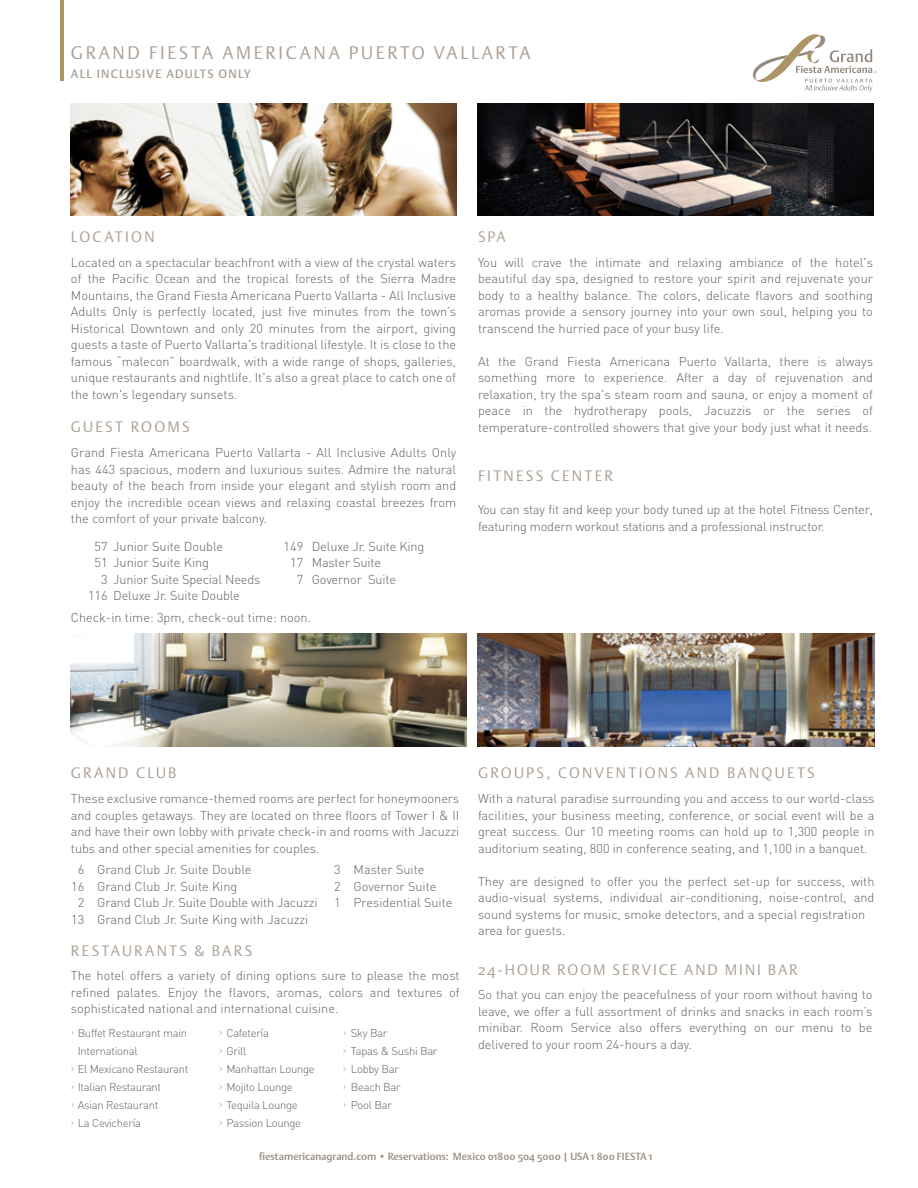
<style>
.page{position:relative;width:918px;height:1188px;background:#fff}
.page>*{position:absolute;margin:0;border:0;box-sizing:border-box;transform-origin:0 0}
.t1{font:300 18px "DTL Argo ST";letter-spacing:.15em;color:#aca095}
.t2{font:300 15px "DTL Argo ST";letter-spacing:.15em;color:#aca095}
.t3{font:300 15px "DTL Argo ST";letter-spacing:.13em;color:#aca095}
.t4{font:300 12.75px/16.5px "DIN";color:#65615d;text-align:justify}
.t5{font:500 12px "DTL Argo ST";letter-spacing:.1em;color:#aca095}
.t6{font:300 11.25px/18px "DIN";letter-spacing:-.025em;color:#65615d}
.t7{font:500 10.2px "DTL Argo ST";color:#978b82}
.s1{color:#aca095}
</style>
<div class="page">
<img style="left:71px;top:103px;width:385px;height:112px">
<img style="left:478px;top:633px;width:396px;height:113px">
<img style="left:478px;top:103px;width:396px;height:113px">
<img style="left:71px;top:633px;width:395px;height:113px">
<hr style="left:60px;top:0;width:4px;height:81px;background:#ab9766">
<svg style="left:753px;top:34px;width:123px;height:58px"></svg>
<h1 class="t1" style="left:71px;top:41px;width:461px">GRAND FIESTA AMERICANA PUERTO VALLARTA</h1>
<p class="t5" style="left:71px;top:67px;width:181px">ALL INCLUSIVE ADULTS ONLY</p>
<p class="t2" style="left:71px;top:227px;width:85px">LOCATION</p>
<p class="t4" style="left:71px;top:254px;width:387px">Located on a spectacular beachfront with a view of the crystal waters of the Pacific Ocean and the tropical forests of the Sierra Madre Mountains, the Grand Fiesta Americana Puerto Vallarta - All Inclusive Adults Only is perfectly located, just five minutes from the town’s Historical Downtown and only 20 minutes from the airport, giving guests a taste of Puerto Vallarta's traditional lifestyle. It is close to the famous “malecon” boardwalk, with a wide range of shops, galleries, unique restaurants and nightlife. It's also a great place to catch one of the town's legendary sunsets.</p>
<p class="t2" style="left:71px;top:418px;width:120px">GUEST ROOMS</p>
<p class="t4" style="left:71px;top:444px;width:387px">Grand Fiesta Americana Puerto Vallarta - All Inclusive Adults Only has 443 spacious, modern and luxurious suites. Admire the natural beauty of the beach from inside your elegant and stylish room and enjoy the incredible ocean views and relaxing coastal breezes from the comfort of your private balcony.</p>
<p class="t4" style="left:95px;top:538px;width:130px">57 Junior Suite Double</p>
<p class="t4" style="left:95px;top:554px;width:116px">51 Junior Suite King</p>
<p class="t4" style="left:101px;top:571px;width:161px">3 Junior Suite Special Needs</p>
<p class="t4" style="left:88px;top:587px;width:153px">116 Deluxe Jr. Suite Double</p>
<p class="t4" style="left:284px;top:538px;width:21px;text-align:right">149<br>17<br>7</p>
<p class="t4" style="left:312px;top:538px;width:114px;text-align:left">Deluxe Jr. Suite King<br>Master Suite<br>Governor Suite</p>
<p class="t4" style="left:71px;top:609px;width:242px">Check-in time: 3pm, check-out time: noon.</p>
<p class="t2" style="left:478px;top:227px;width:29px">SPA</p>
<p class="t4" style="left:478px;top:254px;width:397px">You will crave the intimate and relaxing ambiance of the hotel's beautiful day spa, designed to restore your spirit and rejuvenate your body to a healthy balance. The colors, delicate flavors and soothing aromas provide a sensory journey into your own soul, helping you to transcend the hurried pace of your busy life.</p>
<p class="t4" style="left:478px;top:353px;width:397px">At the Grand Fiesta Americana Puerto Vallarta, there is always something more to experience. After a day of rejuvenation and relaxation, try the spa's steam room and sauna, or enjoy a moment of peace in the hydrotherapy pools, Jacuzzis or the series of temperature-controlled showers that give your body just what it needs.</p>
<p class="t2" style="left:478px;top:467px;width:136px">FITNESS CENTER</p>
<p class="t4" style="left:478px;top:501px;width:397px">You can stay fit and keep your body tuned up at the hotel Fitness Center, featuring modern workout stations and a professional instructor.</p>
<p class="t2" style="left:71px;top:763px;width:107px">GRAND CLUB</p>
<p class="t4" style="left:71px;top:790px;width:390px">These exclusive romance-themed rooms are perfect for honeymooners and couples getaways. They are located on three floors of Tower I &amp; II and have their own lobby with private check-in and rooms with Jacuzzi tubs and other special amenities for couples.</p>
<p class="t4" style="left:97px;top:861px;width:222px;text-align:left">Grand Club Jr. Suite Double<br>Grand Club Jr. Suite King<br>Grand Club Jr. Suite Double with Jacuzzi<br>Grand Club Jr. Suite King with Jacuzzi</p>
<p class="t4" style="left:334px;top:861px;width:8px">3<br>2<br>1</p>
<p class="t4" style="left:71px;top:861px;width:15px;text-align:center">6<br>16<br>2<br>13</p>
<p class="t4" style="left:354px;top:861px;width:100px;text-align:left">Master Suite<br>Governor Suite<br>Presidential Suite</p>
<p class="t2" style="left:71px;top:941px;width:183px">RESTAURANTS &amp; BARS</p>
<p class="t4" style="left:71px;top:967px;width:390px">The hotel offers a variety of dining options sure to please the most refined palates. Enjoy the flavors, aromas, colors and textures of sophisticated national and international cuisine.</p>
<p class="t6" style="left:71px;top:1024px;width:118px"><span class="s1">›</span> Buffet Restaurant main</p>
<p class="t6" style="left:78px;top:1042px;width:61px">International</p>
<p class="t6" style="left:71px;top:1060px;width:119px"><span class="s1">›</span> El Mexicano Restaurant</p>
<p class="t6" style="left:71px;top:1078px;width:92px"><span class="s1">›</span> Italian Restaurant</p>
<p class="t6" style="left:71px;top:1096px;width:89px"><span class="s1">›</span> Asian Restaurant</p>
<p class="t6" style="left:71px;top:1114px;width:72px"><span class="s1">›</span> La Cevichería</p>
<p class="t6" style="left:219px;top:1024px;width:97px"><span class="s1">›</span> Cafetería<br><span class="s1">›</span> Grill<br><span class="s1">›</span> Manhattan Lounge <span class="s1">›</span> Mojito Lounge<br><span class="s1">›</span> Tequila Lounge<br><span class="s1">›</span> Passion Lounge</p>
<p class="t6" style="left:343px;top:1024px;width:96px"><span class="s1">›</span> Sky Bar<br><span class="s1">›</span> Tapas &amp; Sushi Bar <span class="s1">›</span> Lobby Bar<br><span class="s1">›</span> Beach Bar<br><span class="s1">›</span> Pool Bar</p>
<p class="t2" style="left:478px;top:763px;width:338px">GROUPS, CONVENTIONS AND BANQUETS</p>
<p class="t4" style="left:478px;top:790px;width:398px">With a natural paradise surrounding you and access to our world-class facilities, your business meeting, conference, or social event will be a great success. Our 10 meeting rooms can hold up to 1,300 people in auditorium seating, 800 in conference seating, and 1,100 in a banquet.</p>
<p class="t4" style="left:478px;top:873px;width:398px;text-align:left">They are designed to offer you the perfect set-up for success, with audio-visual systems, individual air-conditioning, noise-control, and sound systems for music, smoke detectors, and a special registration area for guests.</p>
<p class="t3" style="left:478px;top:961px;width:321px">24-HOUR ROOM SERVICE AND MINI BAR</p>
<p class="t4" style="left:478px;top:986px;width:396px">So that you can enjoy the peacefulness of your room without having to leave, we offer a full assortment of drinks and snacks in each room’s minibar. Room Service also offers everything on our menu to be delivered to your room 24-hours a day.</p>
<p class="t7" style="left:259px;top:1151px;width:395px">fiestamericanagrand.com • Reservations: Mexico 01800 504 5000 | USA 1 800 FIESTA 1</p>
</div>
